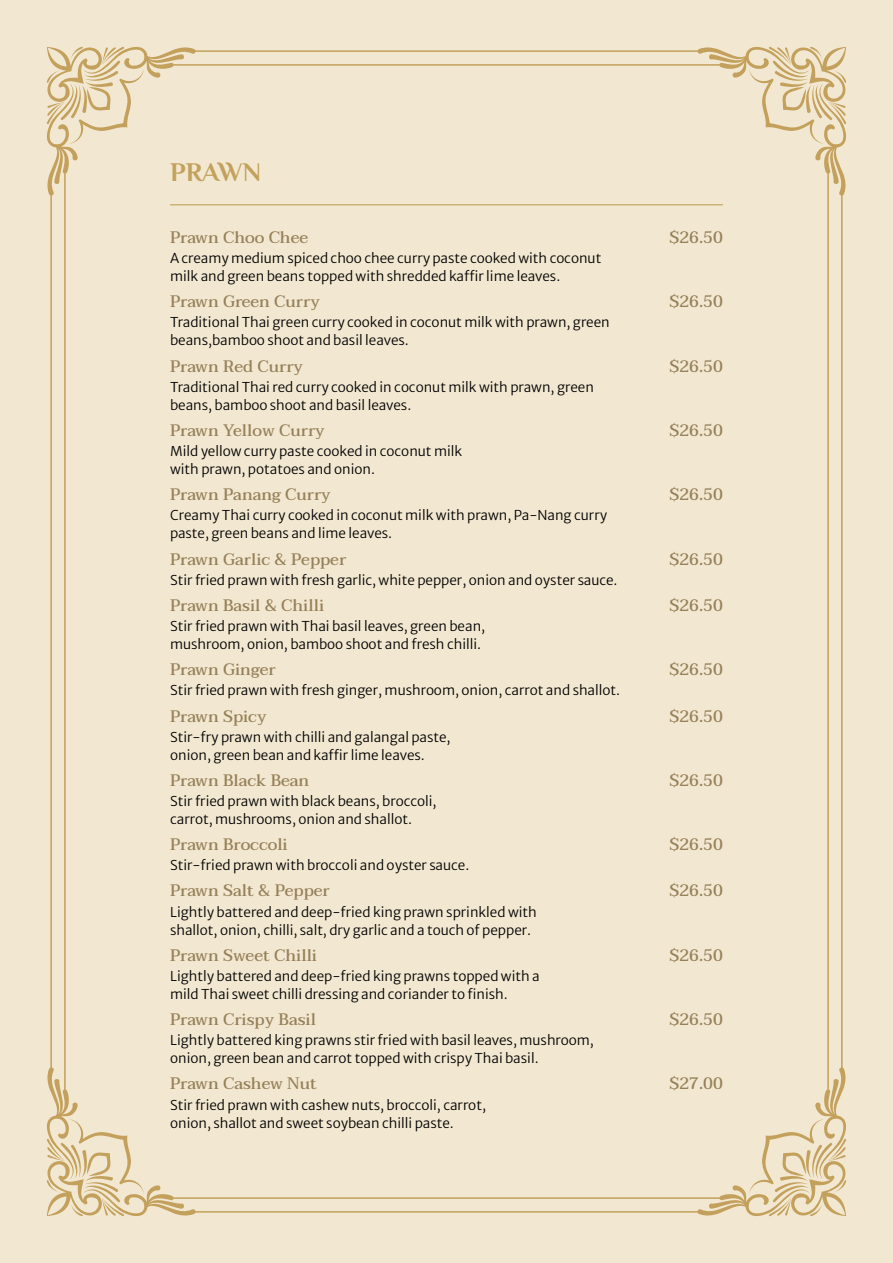
<style>
.page{position:relative;width:893px;height:1263px;background:#f2e7d0}
.page>*{position:absolute;margin:0;border:0;box-sizing:border-box;transform-origin:0 0}
.category{font:700 27px "El Messiri";color:#c3a15c}
.dish_name_-_1_5mm_sp{font:500 16.5px "Taviraj";color:#958059}
.description{font:13.5px/18px "Merriweather Sans";color:#000}
</style>
<div class="page">
<svg style="left:697px;top:1067px;width:149px;height:149px"></svg>
<svg style="left:47px;top:1067px;width:149px;height:149px"></svg>
<svg style="left:697px;top:47px;width:149px;height:149px"></svg>
<svg style="left:47px;top:47px;width:149px;height:149px"></svg>
<hr style="left:841px;top:190px;width:2px;height:883px;background:#c3a15c">
<hr style="left:192px;top:1211px;width:509px;height:1px;background:#c3a15c">
<hr style="left:192px;top:50px;width:509px;height:2px;background:#c3a15c">
<hr style="left:50px;top:190px;width:2px;height:883px;background:#c3a15c">
<hr style="left:827px;top:172px;width:2px;height:919px;background:#c3a15c">
<hr style="left:171px;top:1197px;width:551px;height:2px;background:#c3a15c">
<hr style="left:171px;top:64px;width:551px;height:2px;background:#c3a15c">
<hr style="left:64px;top:172px;width:2px;height:919px;background:#c3a15c">
<hr style="left:170px;top:204px;width:553px;height:1px;background:#c3a15c">
<p class="category" style="left:170px;top:155px;width:93px">PRAWN</p>
<p class="dish_name_-_1_5mm_sp" style="left:170px;top:224px;width:140px">Prawn Choo Chee</p>
<p class="dish_name_-_1_5mm_sp" style="left:669px;top:224px;width:55px">$26.50</p>
<p class="description" style="left:170px;top:248px;width:433px">A creamy medium spiced choo chee curry paste cooked with coconut milk and green beans topped with shredded kaffir lime leaves.</p>
<p class="dish_name_-_1_5mm_sp" style="left:170px;top:288px;width:151px">Prawn Green Curry</p>
<p class="dish_name_-_1_5mm_sp" style="left:669px;top:288px;width:55px">$26.50</p>
<p class="description" style="left:170px;top:312px;width:441px">Traditional Thai green curry cooked in coconut milk with prawn, green beans,bamboo shoot and basil leaves.</p>
<p class="dish_name_-_1_5mm_sp" style="left:170px;top:353px;width:135px">Prawn Red Curry</p>
<p class="dish_name_-_1_5mm_sp" style="left:669px;top:353px;width:55px">$26.50</p>
<p class="description" style="left:170px;top:376px;width:425px">Traditional Thai red curry cooked in coconut milk with prawn, green beans, bamboo shoot and basil leaves.</p>
<p class="dish_name_-_1_5mm_sp" style="left:170px;top:417px;width:156px">Prawn Yellow Curry</p>
<p class="dish_name_-_1_5mm_sp" style="left:669px;top:417px;width:55px">$26.50</p>
<p class="description" style="left:170px;top:441px;width:294px">Mild yellow curry paste cooked in coconut milk with prawn, potatoes and onion.</p>
<p class="dish_name_-_1_5mm_sp" style="left:170px;top:481px;width:162px">Prawn Panang Curry</p>
<p class="dish_name_-_1_5mm_sp" style="left:669px;top:481px;width:55px">$26.50</p>
<p class="description" style="left:170px;top:505px;width:438px">Creamy Thai curry cooked in coconut milk with prawn, Pa-Nang curry paste, green beans and lime leaves.</p>
<p class="dish_name_-_1_5mm_sp" style="left:170px;top:546px;width:178px">Prawn Garlic &amp; Pepper</p>
<p class="dish_name_-_1_5mm_sp" style="left:669px;top:546px;width:55px">$26.50</p>
<p class="description" style="left:170px;top:569px;width:449px">Stir fried prawn with fresh garlic, white pepper, onion and oyster sauce.</p>
<p class="dish_name_-_1_5mm_sp" style="left:170px;top:592px;width:156px">Prawn Basil &amp; Chilli</p>
<p class="dish_name_-_1_5mm_sp" style="left:669px;top:592px;width:55px">$26.50</p>
<p class="description" style="left:170px;top:616px;width:317px">Stir fried prawn with Thai basil leaves, green bean, mushroom, onion, bamboo shoot and fresh chilli.</p>
<p class="dish_name_-_1_5mm_sp" style="left:170px;top:656px;width:107px">Prawn Ginger</p>
<p class="dish_name_-_1_5mm_sp" style="left:669px;top:656px;width:55px">$26.50</p>
<p class="description" style="left:170px;top:680px;width:452px">Stir fried prawn with fresh ginger, mushroom, onion, carrot and shallot.</p>
<p class="dish_name_-_1_5mm_sp" style="left:170px;top:703px;width:98px">Prawn Spicy</p>
<p class="dish_name_-_1_5mm_sp" style="left:669px;top:703px;width:55px">$26.50</p>
<p class="description" style="left:170px;top:726px;width:282px">Stir-fry prawn with chilli and galangal paste, onion, green bean and kaffir lime leaves.</p>
<p class="dish_name_-_1_5mm_sp" style="left:170px;top:767px;width:141px">Prawn Black Bean</p>
<p class="dish_name_-_1_5mm_sp" style="left:669px;top:767px;width:55px">$26.50</p>
<p class="description" style="left:170px;top:790px;width:268px">Stir fried prawn with black beans, broccoli, carrot, mushrooms, onion and shallot.</p>
<p class="dish_name_-_1_5mm_sp" style="left:170px;top:831px;width:119px">Prawn Broccoli</p>
<p class="dish_name_-_1_5mm_sp" style="left:669px;top:831px;width:55px">$26.50</p>
<p class="description" style="left:170px;top:855px;width:301px">Stir-fried prawn with broccoli and oyster sauce.</p>
<p class="dish_name_-_1_5mm_sp" style="left:170px;top:878px;width:161px">Prawn Salt &amp; Pepper</p>
<p class="dish_name_-_1_5mm_sp" style="left:669px;top:878px;width:55px">$26.50</p>
<p class="description" style="left:170px;top:901px;width:368px">Lightly battered and deep-fried king prawn sprinkled with shallot, onion, chilli, salt, dry garlic and a touch of pepper.</p>
<p class="dish_name_-_1_5mm_sp" style="left:170px;top:942px;width:149px">Prawn Sweet Chilli</p>
<p class="dish_name_-_1_5mm_sp" style="left:669px;top:942px;width:55px">$26.50</p>
<p class="description" style="left:170px;top:965px;width:371px">Lightly battered and deep-fried king prawns topped with a mild Thai sweet chilli dressing and coriander to finish.</p>
<p class="dish_name_-_1_5mm_sp" style="left:170px;top:1006px;width:147px">Prawn Crispy Basil</p>
<p class="dish_name_-_1_5mm_sp" style="left:669px;top:1006px;width:55px">$26.50</p>
<p class="description" style="left:170px;top:1030px;width:425px">Lightly battered king prawns stir fried with basil leaves, mushroom, onion, green bean and carrot topped with crispy Thai basil.</p>
<p class="dish_name_-_1_5mm_sp" style="left:170px;top:1070px;width:148px">Prawn Cashew Nut</p>
<p class="dish_name_-_1_5mm_sp" style="left:669px;top:1070px;width:55px">$27.00</p>
<p class="description" style="left:170px;top:1094px;width:317px">Stir fried prawn with cashew nuts, broccoli, carrot, onion, shallot and sweet soybean chilli paste.</p>
</div>
